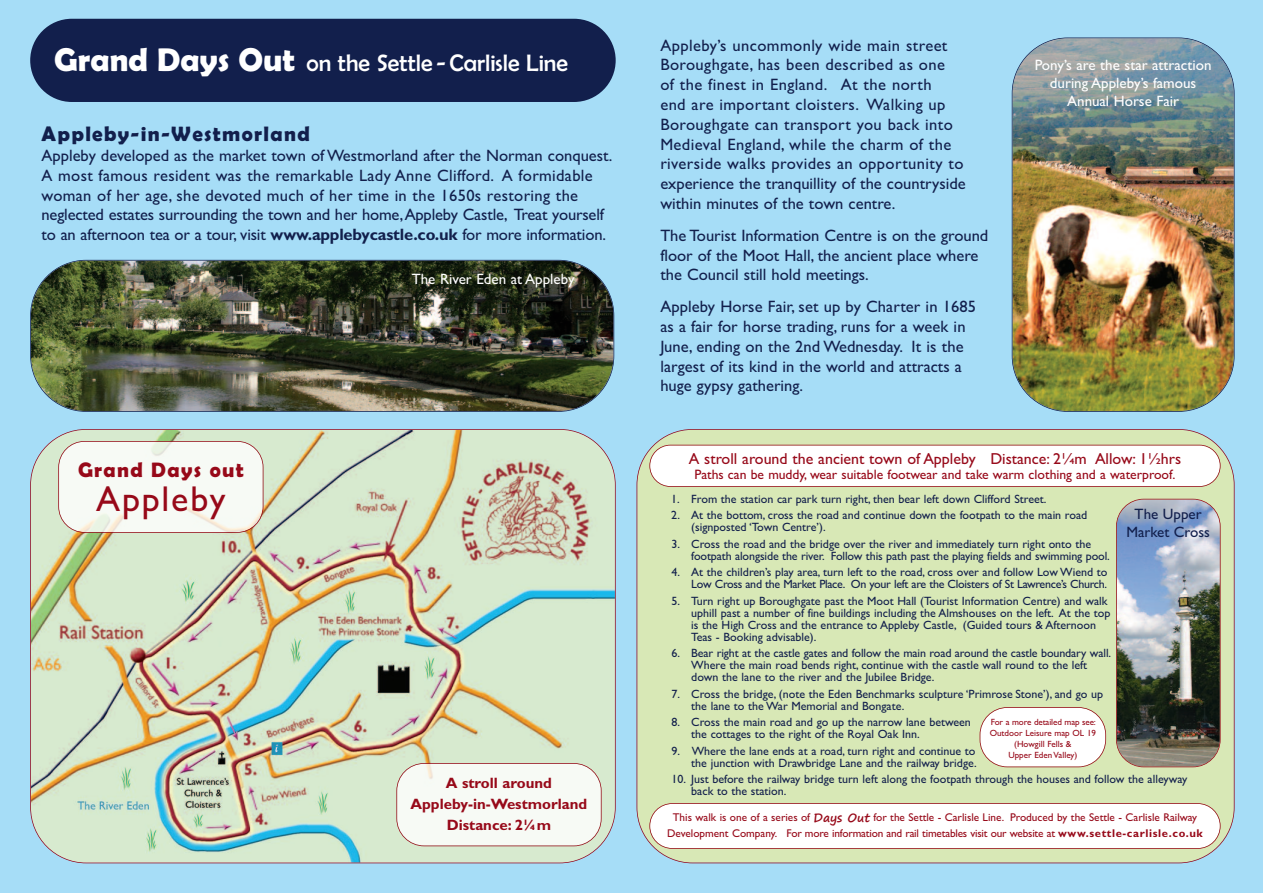
<style>
.page{position:relative;width:1263px;height:893px;background:#a6ddf7}
.page>*{position:absolute;margin:0;border:0;box-sizing:border-box;transform-origin:0 0}
.t1{font:36px "Gill Sans";letter-spacing:.05em;color:#970919}
.t2{font:24px "Berlin Sans FB";color:#fff}
.t3{font:700 21px "Berlin Sans FB Demi";letter-spacing:.065em;color:#121f4c}
.t4{font:700 21px "Berlin Sans FB Demi";letter-spacing:.065em;color:#970919}
.t5{font:16.5px/19.8px "Gill Sans";letter-spacing:.005em;color:#121f4c}
.t6{font:16.5px/19.8px "Gill Sans";letter-spacing:.025em;color:#121f4c}
.t7{font:15.9px "Gill Sans";color:#970919}
.t8{font:15px/18px "Gill Sans";color:#fff;text-align:center}
.t9{font:700 15px/21.1px "Gill Sans";color:#970919;text-align:center}
.t10{font:15px/18px "Gill Sans";color:#121f4c;text-align:center}
.t11{font:13.65px "Gill Sans";color:#970919}
.t12{font:12px/12px "Gill Sans";color:#121f4c}
.t13{font:12px/12px "Gill Sans";letter-spacing:-.025em;color:#121f4c;text-align:right}
.t14{font:11.25px/15.8px "Gill Sans";color:#970919;text-align:center}
.t15{font:9px/10.8px "Gill Sans";color:#970919;text-align:center}
.s1{font-family:"Berlin Sans FB Demi";font-weight:700;font-size:33px}
.s2{font-weight:700}
.s3{font-family:"Segoe Print";font-weight:700;font-size:12px}
</style>
<div class="page">
<img style="left:31px;top:430px;width:584px;height:433px;border-radius:55px">
<div style="left:397px;top:764px;width:204px;height:81px;background:#f7faf5;border-radius:27px"></div>
<div style="left:396px;top:763px;width:206px;height:83px;border:2px solid #970919;border-radius:28px"></div>
<div style="left:637px;top:430px;width:597px;height:433px;background:#d8e8b6;border-radius:55px"></div>
<img style="left:1117px;top:499px;width:103px;height:267px;border-radius:27px">
<div style="left:1116px;top:499px;width:104px;height:268px;border:2px solid #970919;border-radius:28px"></div>
<div style="left:650px;top:445px;width:570px;height:41px;background:#fff;border-radius:20px"></div>
<div style="left:649px;top:445px;width:571px;height:42px;border:2px solid #970919;border-radius:21px"></div>
<div style="left:650px;top:804px;width:570px;height:44px;background:#fff;border-radius:22px"></div>
<div style="left:649px;top:803px;width:571px;height:46px;border:2px solid #970919;border-radius:23px"></div>
<div style="left:980px;top:708px;width:125px;height:58px;background:#fff;border-radius:27px"></div>
<div style="left:979px;top:707px;width:127px;height:60px;border:2px solid #970919;border-radius:28px"></div>
<img style="left:31px;top:261px;width:582px;height:150px;border-radius:55px">
<div style="left:30px;top:260px;width:584px;height:152px;border:2px solid #121f4c;border-radius:56px"></div>
<img style="left:1012px;top:38px;width:222px;height:373px;border-radius:55px">
<div style="left:1012px;top:38px;width:222px;height:374px;border:2px solid #121f4c;border-radius:56px"></div>
<div style="left:59px;top:442px;width:204px;height:90px;background:#f7faf5;border-radius:26px"></div>
<div style="left:58px;top:441px;width:205px;height:92px;border:2px solid #970919;border-radius:26px"></div>
<div style="left:30px;top:19px;width:586px;height:83px;background:#121f4c;border-radius:42px"></div>
<h2 class="t2" style="left:54px;top:48px;width:515px"><span class="s1">Grand Days Out</span> on the Settle - Carlisle Line</h2>
<h3 class="t3" style="left:42px;top:121px;width:270px">Appleby-in-Westmorland</h3>
<p class="t5" style="left:42px;top:145px;width:572px">Appleby developed as the market town of Westmorland after the Norman conquest.<br>A most famous resident was the remarkable Lady Anne Clifford. A formidable woman of her age, she devoted much of her time in the 1650s restoring the neglected estates surrounding the town and her home,Appleby Castle, Treat yourself to an afternoon tea or a tour, visit <span class="s2">www.applebycastle.co.uk</span> for more information.</p>
<h3 class="t4" style="left:78px;top:457px;width:167px">Grand Days out</h3>
<h1 class="t1" style="left:96px;top:477px;width:131px">Appleby</h1>
<p class="t8" style="left:412px;top:269px;width:164px">The River Eden at Appleby</p>
<p class="t9" style="left:410px;top:772px;width:178px">A stroll around<br>Appleby-in-Westmorland<br>Distance: 2¼m</p>
<p class="t6" style="left:660px;top:35px;width:307px">Appleby’s uncommonly wide main street Boroughgate, has been described as one<br>of the finest in England. At the north<br>end are important cloisters. Walking up Boroughgate can transport you back into Medieval England, while the charm of the riverside walks provides an opportunity to experience the tranquillity of the countryside within minutes of the town centre.</p>
<h3 class="t5" style="left:660px;top:225px;width:329px">The Tourist Information Centre is on the ground floor of the Moot Hall, the ancient place where the Council still hold meetings.</h3>
<h3 class="t5" style="left:660px;top:297px;width:317px">Appleby Horse Fair, set up by Charter in 1685 as a fair for horse trading, runs for a week in June, ending on the 2nd Wednesday. It is the largest of its kind in the world and attracts a huge gypsy gathering.</h3>
<p class="t8" style="left:1035px;top:56px;width:178px">Pony’s are the star attraction during Appleby’s famous<br>Annual Horse Fair</p>
<h3 class="t7" style="left:689px;top:449px;width:494px">A stroll around the ancient town of Appleby Distance: 2¼m Allow: 1½hrs</h3>
<p class="t11" style="left:694px;top:466px;width:483px">Paths can be muddy, wear suitable footwear and take warm clothing and a waterproof.</p>
<p class="t12" style="left:671px;top:492px;width:377px">1. From the station car park turn right, then bear left down Clifford Street.</p>
<p class="t12" style="left:691px;top:509px;width:397px;text-indent:-20px">2. At the bottom, cross the road and continue down the footpath to the main road (signposted ‘Town Centre’).</p>
<p class="t12" style="left:691px;top:537px;width:420px;text-indent:-20px">3. Cross the road and the bridge over the river and immediately turn right onto the footpath alongside the river. Follow this path past the playing fields and swimming pool.</p>
<p class="t13" style="left:671px;top:566px;width:438px">4. At the children’s play area, turn left to the road, cross over and follow Low Wiend to<br>Low Cross and the Market Place. On your left are the Cloisters of St Lawrence’s Church.</p>
<p class="t12" style="left:691px;top:594px;width:421px;text-indent:-20px">5. Turn right up Boroughgate past the Moot Hall (Tourist Information Centre) and walk uphill past a number of fine buildings including the Almshouses on the left. At the top is the High Cross and the entrance to Appleby Castle, (Guided tours &amp; Afternoon Teas - Booking advisable).</p>
<p class="t12" style="left:691px;top:647px;width:421px;text-indent:-20px">6. Bear right at the castle gates and follow the main road around the castle boundary wall.<br>Where the main road bends right, continue with the castle wall round to the left down the lane to the river and the Jubilee Bridge.</p>
<p class="t12" style="left:691px;top:687px;width:413px;text-indent:-20px">7. Cross the bridge, (note the Eden Benchmarks sculpture ‘Primrose Stone’), and go up the lane to the War Memorial and Bongate.</p>
<p class="t12" style="left:691px;top:716px;width:281px;text-indent:-20px">8. Cross the main road and go up the narrow lane between the cottages to the right of the Royal Oak Inn.</p>
<p class="t12" style="left:671px;top:744px;width:307px;text-align:right">9. Where the lane ends at a road, turn right and continue to the junction with Drawbridge Lane and the railway bridge.</p>
<p class="t12" style="left:691px;top:773px;width:497px;text-indent:-20px">10. Just before the railway bridge turn left along the footpath through the houses and follow the alleyway back to the station.</p>
<p class="t10" style="left:1126px;top:505px;width:85px">The Upper<br>Market Cross</p>
<p class="t15" style="left:990px;top:717px;width:108px">For a more detailed map see:<br>Outdoor Leisure map OL 19 (Howgill Fells &amp;<br>Upper Eden Valley)</p>
<p class="t14" style="left:667px;top:810px;width:537px">This walk is one of a series of <span class="s3">Days Out</span> for the Settle - Carlisle Line. Produced by the Settle - Carlisle Railway<br>Development Company. For more information and rail timetables visit our website at <span class="s2">www.settle-carlisle.co.uk</span></p>
</div>
